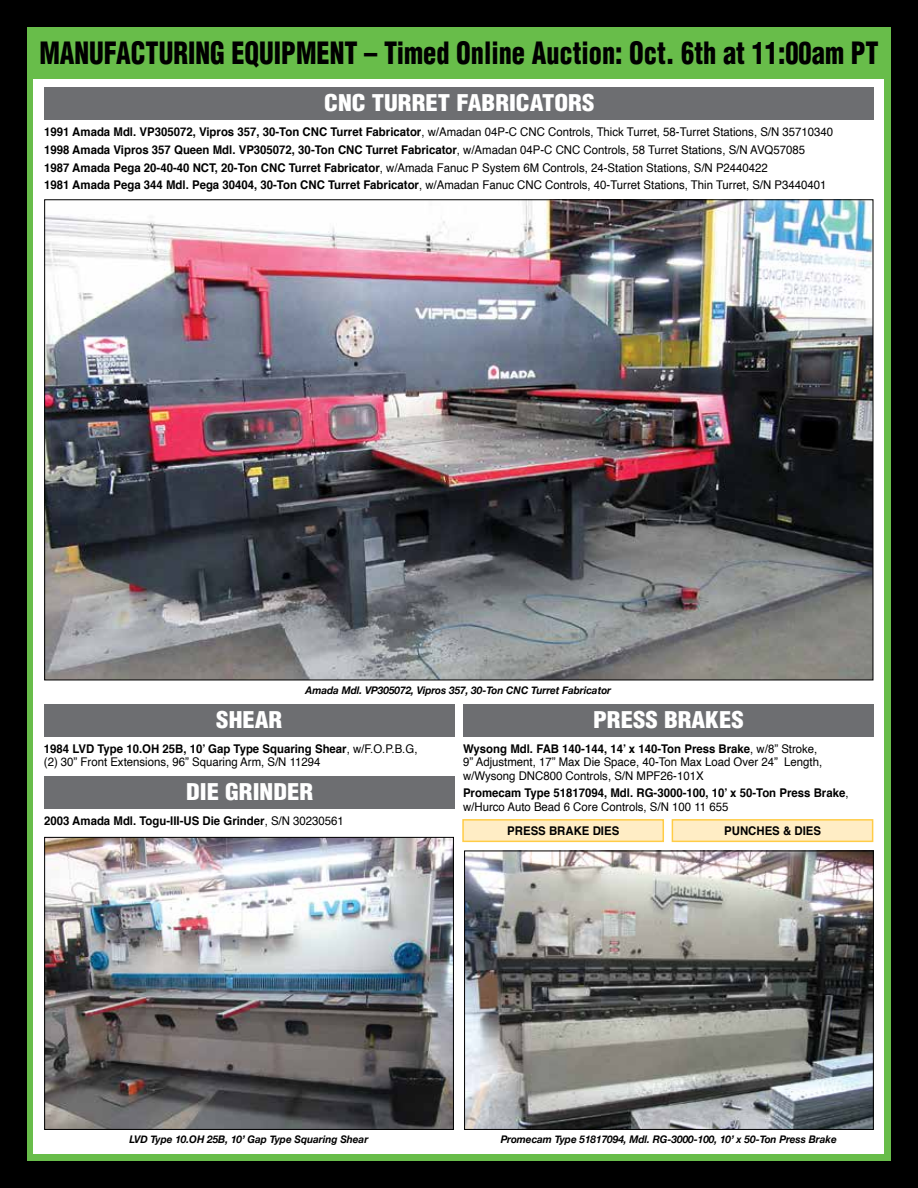
<style>
.page{position:relative;width:918px;height:1188px;background:#000}
.page>*{position:absolute;margin:0;border:0;box-sizing:border-box;transform-origin:0 0}
.t1{font:900 condensed 30px "Helvetica";color:#000;scale:.88 1}
.t2{font:900 condensed 22.5px "Helvetica";color:#fff;scale:1.1 1}
.t3{font:12px/17.9px "Helvetica";color:#000;scale:.95 1}
.t4{font:700 12px/13.5px "Helvetica";color:#000;scale:.95 1}
.t5{font:italic 700 10.5px "Helvetica Neue";color:#000;scale:.95 1}
.s1{font-weight:700}
.s2{font-weight:400}
</style>
<div class="page">
<div style="left:27px;top:27px;width:864px;height:1134px;background:#68bd4a"></div>
<div style="left:34px;top:79px;width:850px;height:1075px;background:#fff"></div>
<img style="left:46px;top:839px;width:406px;height:289px">
<div style="left:44px;top:837px;width:410px;height:293px;border:1px solid #000"></div>
<img style="left:466px;top:853px;width:406px;height:275px">
<div style="left:464px;top:851px;width:410px;height:279px;border:1px solid #000"></div>
<img style="left:46px;top:201px;width:825px;height:477px">
<div style="left:44px;top:87px;width:829px;height:33px;background:#6d6e71"></div>
<div style="left:462px;top:819px;width:202px;height:23px;background:#ffedc5;border:2px solid #ffcc46"></div>
<div style="left:672px;top:819px;width:201px;height:23px;background:#ffedc5;border:2px solid #ffcc46"></div>
<div style="left:463px;top:704px;width:410px;height:32px;background:#6d6e71"></div>
<div style="left:44px;top:776px;width:411px;height:33px;background:#6d6e71"></div>
<div style="left:44px;top:704px;width:410px;height:32px;background:#6d6e71"></div>
<h1 class="t1" style="left:39px;top:34px;width:955px">MANUFACTURING EQUIPMENT – Timed Online Auction: Oct. 6th at 11:00am PT</h1>
<h2 class="t2" style="left:324px;top:89px;width:247px">CNC TURRET FABRICATORS</h2>
<p class="t3" style="left:44px;top:123px;width:832px"><span class="s1">1991 Amada Mdl. VP305072, Vipros 357, 30-Ton CNC Turret Fabricator</span>, w/Amadan 04P-C CNC Controls, Thick Turret, 58-Turret Stations, S/N 35710340<br><span class="s1">1998 Amada Vipros 357 Queen Mdl. VP305072, 30-Ton CNC Turret Fabricator</span>, w/Amadan 04P-C CNC Controls, 58 Turret Stations, S/N AVQ57085<br><span class="s1">1987 Amada Pega 20-40-40 NCT, 20-Ton CNC Turret Fabricator</span>, w/Amada Fanuc P System 6M Controls, 24-Station Stations, S/N P2440422<br><span class="s1">1981 Amada Pega 344 Mdl. Pega 30404, 30-Ton CNC Turret Fabricator</span>, w/Amadan Fanuc CNC Controls, 40-Turret Stations, Thin Turret, S/N P3440401</p>
<p class="t5" style="left:306px;top:682px;width:323px">Amada Mdl. VP305072, Vipros 357, 30-Ton CNC Turret Fabricator</p>
<h2 class="t2" style="left:216px;top:706px;width:62px">SHEAR</h2>
<p class="t3" style="left:44px;top:742px;width:395px;line-height:13.5px"><span class="s1">1984 LVD Type 10.OH 25B, 10’ Gap Type Squaring Shear</span>, w/F.O.P.B.G, (2) 30” Front Extensions, 96” Squaring Arm, S/N 11294</p>
<h2 class="t2" style="left:186px;top:778px;width:117px">DIE GRINDER</h2>
<p class="t4" style="left:44px;top:814px;width:317px">2003 Amada Mdl. Togu-III-US Die Grinder<span class="s2">, S/N 30230561</span></p>
<h2 class="t2" style="left:593px;top:706px;width:138px">PRESS BRAKES</h2>
<p class="t3" style="left:463px;top:742px;width:380px;line-height:13.5px"><span class="s1">Wysong Mdl. FAB 140-144, 14’ x 140-Ton Press Brake</span>, w/8” Stroke,<br>9” Adjustment, 17” Max Die Space, 40-Ton Max Load Over 24” Length, w/Wysong DNC800 Controls, S/N MPF26-101X</p>
<p class="t4" style="left:463px;top:787px;width:407px">Promecam Type 51817094, Mdl. RG-3000-100, 10’ x 50-Ton Press Brake<span class="s2">, w/Hurco Auto Bead 6 Core Controls, S/N 100 11 655</span></p>
<p class="t4" style="left:507px;top:824px;width:120px">PRESS BRAKE DIES</p>
<p class="t4" style="left:724px;top:824px;width:104px">PUNCHES &amp; DIES</p>
<p class="t5" style="left:129px;top:1131px;width:253px">LVD Type 10.OH 25B, 10’ Gap Type Squaring Shear</p>
<p class="t5" style="left:501px;top:1131px;width:355px">Promecam Type 51817094, Mdl. RG-3000-100, 10’ x 50-Ton Press Brake</p>
</div>
